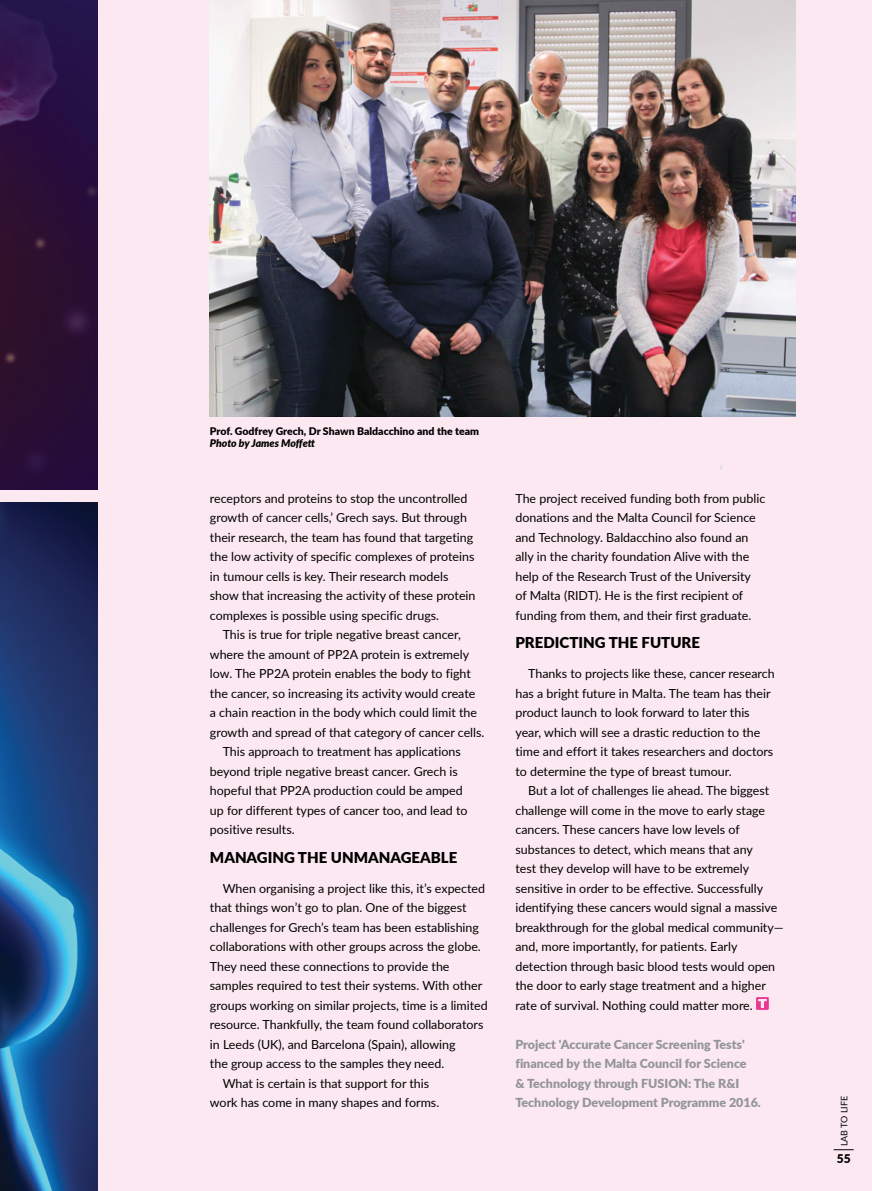
<style>
.page{position:relative;width:872px;height:1191px;background:#fce8f1}
.page>*{position:absolute;margin:0;border:0;box-sizing:border-box;transform-origin:0 0}
.t1{font:900 15px "Lato";color:#000}
.t2{font:12.45px/19.5px "Lato";color:#000}
.t3{font:900 12.45px/19.5px "Lato";color:#939598}
.t4{font:900 12px "Lato";color:#000}
.t5{font:900 10.5px "Lato";color:#000}
.t6{font:italic 900 10.5px "Lato";letter-spacing:-.005em;color:#000}
.t7{font:9px "Lato";color:#000}
</style>
<div class="page">
<img style="left:0;top:0;width:98px;height:489px">
<img style="left:0;top:503px;width:98px;height:688px">
<svg style="left:833px;top:1149px;width:20px;height:1px"></svg>
<svg style="left:756px;top:997px;width:13px;height:13px"></svg>
<img style="left:210px;top:0;width:585px;height:417px">
<p class="t5" style="left:210px;top:423px;width:271px">Prof. Godfrey Grech, Dr Shawn Baldacchino and the team</p>
<p class="t6" style="left:210px;top:435px;width:107px">Photo by James Moffett</p>
<p class="t2" style="left:210px;top:488px;width:267px">receptors and proteins to stop the uncontrolled growth of cancer cells,’ Grech says. But through their research, the team has found that targeting the low activity of specific complexes of proteins in tumour cells is key. Their research models show that increasing the activity of these protein complexes is possible using specific drugs.</p>
<p class="t2" style="left:223px;top:624px;width:240px">This is true for triple negative breast cancer,</p>
<p class="t2" style="left:210px;top:644px;width:261px">where the amount of PP2A protein is extremely</p>
<p class="t2" style="left:210px;top:663px;width:262px">low. The PP2A protein enables the body to fight</p>
<p class="t2" style="left:210px;top:683px;width:267px">the cancer, so increasing its activity would create</p>
<p class="t2" style="left:210px;top:702px;width:268px">a chain reaction in the body which could limit the</p>
<p class="t2" style="left:210px;top:722px;width:276px">growth and spread of that category of cancer cells.</p>
<p class="t2" style="left:223px;top:741px;width:240px">This approach to treatment has applications</p>
<p class="t2" style="left:210px;top:761px;width:249px">beyond triple negative breast cancer. Grech is</p>
<p class="t2" style="left:210px;top:780px;width:254px">hopeful that PP2A production could be amped</p>
<p class="t2" style="left:210px;top:800px;width:259px">up for different types of cancer too, and lead to</p>
<p class="t2" style="left:210px;top:819px;width:86px">positive results.</p>
<p class="t1" style="left:210px;top:846px;width:249px">MANAGING THE UNMANAGEABLE</p>
<p class="t2" style="left:223px;top:878px;width:264px">When organising a project like this, it’s expected</p>
<p class="t2" style="left:210px;top:897px;width:258px">that things won’t go to plan. One of the biggest</p>
<p class="t2" style="left:210px;top:917px;width:271px">challenges for Grech’s team has been establishing</p>
<p class="t2" style="left:210px;top:936px;width:272px">collaborations with other groups across the globe.</p>
<p class="t2" style="left:210px;top:956px;width:241px">They need these connections to provide the</p>
<p class="t2" style="left:210px;top:975px;width:274px">samples required to test their systems. With other</p>
<p class="t2" style="left:210px;top:995px;width:279px">groups working on similar projects, time is a limited</p>
<p class="t2" style="left:210px;top:1014px;width:275px">resource. Thankfully, the team found collaborators</p>
<p class="t2" style="left:210px;top:1034px;width:247px">in Leeds (UK), and Barcelona (Spain), allowing</p>
<p class="t2" style="left:210px;top:1053px;width:236px">the group access to the samples they need.</p>
<p class="t2" style="left:223px;top:1073px;width:208px">What is certain is that support for this</p>
<p class="t2" style="left:210px;top:1092px;width:231px">work has come in many shapes and forms.</p>
<p class="t2" style="left:515px;top:488px;width:251px">The project received funding both from public donations and the Malta Council for Science and Technology. Baldacchino also found an ally in the charity foundation Alive with the help of the Research Trust of the University of Malta (RIDT). He is the first recipient of funding from them, and their first graduate.</p>
<p class="t1" style="left:515px;top:631px;width:186px">PREDICTING THE FUTURE</p>
<p class="t2" style="left:515px;top:663px;width:261px;text-indent:13px">Thanks to projects like these, cancer research has a bright future in Malta. The team has their product launch to look forward to later this year, which will see a drastic reduction to the time and effort it takes researchers and doctors to determine the type of breast tumour.</p>
<p class="t2" style="left:515px;top:780px;width:270px;text-indent:13px">But a lot of challenges lie ahead. The biggest challenge will come in the move to early stage cancers. These cancers have low levels of substances to detect, which means that any<br>test they develop will have to be extremely sensitive in order to be effective. Successfully identifying these cancers would signal a massive breakthrough for the global medical community— and, more importantly, for patients. Early detection through basic blood tests would open the door to early stage treatment and a higher rate of survival. Nothing could matter more.</p>
<p class="t3" style="left:515px;top:1034px;width:247px">Project 'Accurate Cancer Screening Tests' financed by the Malta Council for Science<br>&amp; Technology through FUSION: The R&amp;I Technology Development Programme 2016.</p>
<p class="t7" style="left:837px;top:1146px;width:52px;rotate:-90deg">LAB TO LIFE</p>
<p class="t4" style="left:836px;top:1149px;width:15px">55</p>
</div>
